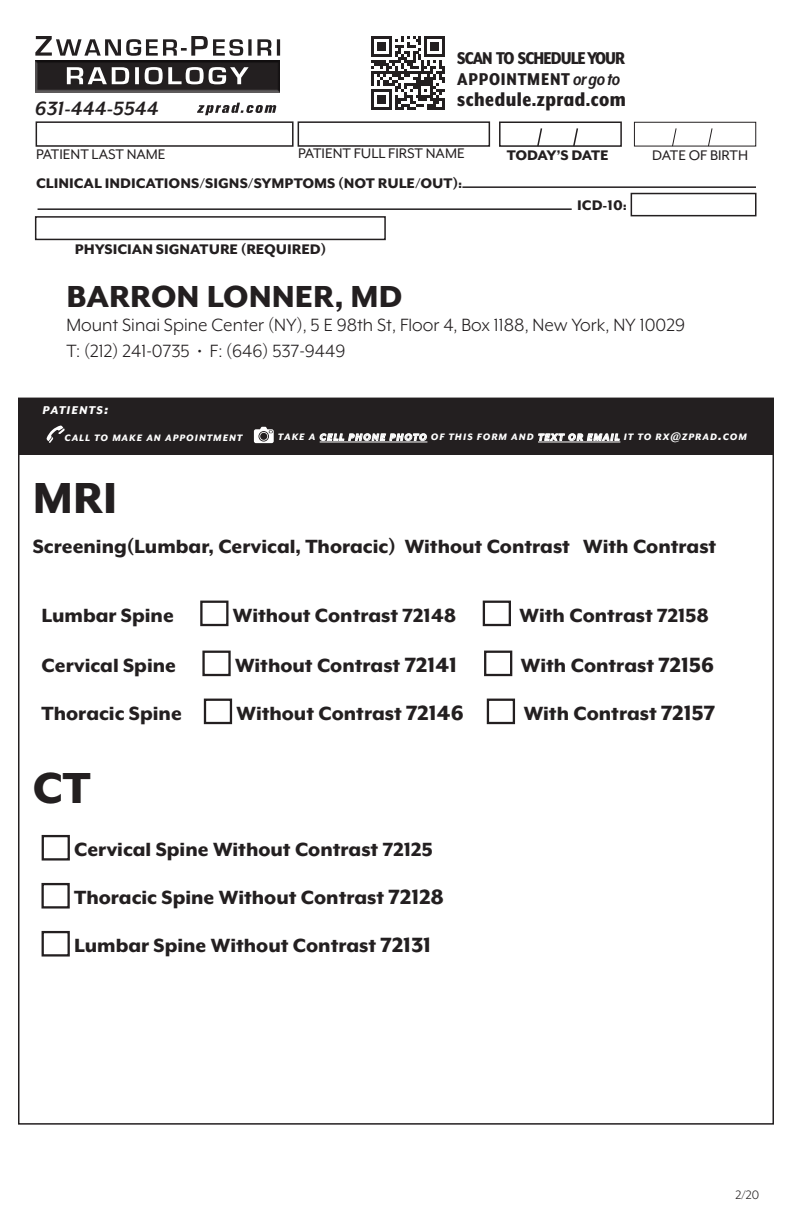
<style>
.page{position:relative;width:792px;height:1224px;background:#fff}
.page>*{position:absolute;margin:0;border:0;box-sizing:border-box;transform-origin:0 0}
.t1{font:800 50px "Mr Eaves XL Mod OT";color:#231f20}
.t2{font:800 35px "Mr Eaves XL Mod OT";color:#231f20}
.t3{font:800 22.8px "Mr Eaves XL Mod Nar OT";letter-spacing:.02em;color:#231f20}
.t4{font:italic 700 22.2px "Mr Eaves Mod OT";color:#231f20}
.t5{font:800 22px "Mr Eaves XL Mod OT";color:#231f20}
.t6{font:20.4px "Mr Eaves XL Mod OT";color:#231f20}
.t7{font:800 19.6px "Mr Eaves XL Mod Nar OT";letter-spacing:-.045em;color:#231f20}
.t8{font:800 19.6px "Mr Eaves XL Mod Nar OT";letter-spacing:.04em;color:#231f20}
.t9{font:800 16px "Mr Eaves Mod OT";color:#231f20}
.t10{font:16px "Mr Eaves Mod OT";color:#231f20}
.t11{font:800 16px "Mr Eaves Mod OT";letter-spacing:-.04em;color:#231f20}
.t12{font:14px "Mr Eaves XL Mod OT";color:#231f20}
.t13{font:italic 800 13px "Mr Eaves Mod OT";letter-spacing:.065em;color:#fff}
.t14{font:italic 800 10.8px "Mr Eaves Mod OT";letter-spacing:.09em;color:#fff}
.s1{font-weight:700;font-style:italic}
.s2{font-size:18.6px}
.s3{font-size:15.4px}
.s4{font-size:23.8px}
</style>
<div class="page">
<div style="left:200px;top:601px;width:29px;height:25px;border:2px solid #231f20"></div>
<div style="left:483px;top:601px;width:28px;height:25px;border:2px solid #231f20"></div>
<div style="left:202px;top:651px;width:29px;height:25px;border:2px solid #231f20"></div>
<div style="left:484px;top:651px;width:28px;height:25px;border:2px solid #231f20"></div>
<div style="left:204px;top:699px;width:28px;height:25px;border:2px solid #231f20"></div>
<div style="left:487px;top:699px;width:28px;height:25px;border:2px solid #231f20"></div>
<div style="left:42px;top:835px;width:28px;height:26px;border:2px solid #231f20"></div>
<div style="left:41px;top:883px;width:29px;height:26px;border:2px solid #231f20"></div>
<div style="left:42px;top:931px;width:28px;height:26px;border:2px solid #231f20"></div>
<svg style="left:197px;top:103px;width:79px;height:12px"></svg>
<div style="left:36px;top:121px;width:258px;height:26px;border:2px solid #231f20"></div>
<div style="left:499px;top:122px;width:123px;height:25px;border:2px solid #231f20"></div>
<svg style="left:536px;top:128px;width:7px;height:19px"></svg>
<svg style="left:572px;top:128px;width:7px;height:19px"></svg>
<div style="left:634px;top:122px;width:122px;height:24px;border:1px solid #231f20"></div>
<svg style="left:672px;top:128px;width:5px;height:19px"></svg>
<svg style="left:708px;top:128px;width:5px;height:19px"></svg>
<hr style="left:462px;top:186px;width:294px;height:2px;background:#231f20">
<hr style="left:38px;top:208px;width:534px;height:2px;background:#231f20">
<div style="left:35px;top:216px;width:351px;height:24px;border:2px solid #231f20"></div>
<div style="left:631px;top:193px;width:125px;height:23px;border:2px solid #231f20"></div>
<div style="left:35px;top:57px;width:248px;height:36px;background:#231f20;opacity:.75"></div>
<svg style="left:35px;top:36px;width:245px;height:20px"></svg>
<svg style="left:67px;top:67px;width:182px;height:17px"></svg>
<div style="left:298px;top:121px;width:192px;height:26px;border:2px solid #231f20"></div>
<div style="left:18px;top:400px;width:756px;height:55px;background:#231f20"></div>
<hr style="left:320px;top:442px;width:107px;height:1px;background:#fff">
<hr style="left:538px;top:442px;width:82px;height:1px;background:#fff">
<svg style="left:254px;top:427px;width:20px;height:16px"></svg>
<svg style="left:46px;top:425px;width:19px;height:18px"></svg>
<svg style="left:371px;top:36px;width:74px;height:74px"></svg>
<p class="t7" style="left:457px;top:49px;width:169px">SCAN TO SCHEDULE YOUR</p>
<p class="t8" style="left:457px;top:70px;width:165px">APPOINTMENT <span class="s1">or go to</span></p>
<p class="t3" style="left:457px;top:88px;width:170px">schedule.zprad.com</p>
<p class="t4" style="left:35px;top:96px;width:125px">631-444-5544</p>
<p class="t10" style="left:36px;top:145px;width:131px">PATIENT LAST NAME</p>
<p class="t10" style="left:298px;top:145px;width:168px">PATIENT FULL FIRST NAME</p>
<p class="t11" style="left:507px;top:146px;width:103px">TODAY’S DATE</p>
<p class="t10" style="left:652px;top:146px;width:97px">DATE OF BIRTH</p>
<p class="t9" style="left:36px;top:174px;width:428px">CLINICAL INDICATIONS/SIGNS/SYMPTOMS (NOT RULE/OUT):</p>
<p class="t9" style="left:577px;top:196px;width:51px">ICD-10:</p>
<p class="t9" style="left:75px;top:240px;width:253px">PHYSICIAN SIGNATURE (REQUIRED)</p>
<p class="t2" style="left:66px;top:279px;width:337px">BARRON LONNER, MD</p>
<p class="t6" style="left:66px;top:315px;width:620px">Mount Sinai Spine Center (NY), 5 E 98th St, Floor 4, Box 1188, New York, NY 10029</p>
<p class="t6" style="left:66px;top:341px;width:280px">T: (212) 241-0735 • F: (646) 537-9449</p>
<p class="t13" style="left:42px;top:403px;width:68px">PATIENTS<span class="s2">:</span></p>
<p class="t14" style="left:65px;top:431px;width:179px">CALL TO MAKE AN APPOINTMENT</p>
<p class="t14" style="left:278px;top:431px;width:471px">TAKE A CELL PHONE PHOTO OF THIS FORM AND TEXT OR EMAIL IT TO RX<span class="s3">@</span>ZPRAD<span class="s3">.</span>COM</p>
<p class="t1" style="left:33px;top:473px;width:86px">MRI</p>
<p class="t5" style="left:33px;top:535px;width:685px">Screening(Lumbar, Cervical, Thoracic) Without Contrast With Contrast</p>
<p class="t5" style="left:42px;top:604px;width:134px">Lumbar Spine</p>
<p class="t5" style="left:233px;top:604px;width:225px">Without Contrast 72148</p>
<p class="t5" style="left:520px;top:604px;width:191px">With Contrast 72158</p>
<p class="t5" style="left:42px;top:654px;width:136px">Cervical Spine</p>
<p class="t5" style="left:235px;top:654px;width:224px">Without Contrast <span class="s4">72141</span></p>
<p class="t5" style="left:521px;top:654px;width:195px">With Contrast <span class="s4">72156</span></p>
<p class="t5" style="left:41px;top:702px;width:142px">Thoracic Spine</p>
<p class="t5" style="left:236px;top:702px;width:229px">Without Contrast <span class="s4">72146</span></p>
<p class="t5" style="left:524px;top:702px;width:193px">With Contrast <span class="s4">72157</span></p>
<p class="t1" style="left:33px;top:763px;width:59px">CT</p>
<p class="t5" style="left:74px;top:838px;width:360px">Cervical Spine Without Contrast 72125</p>
<p class="t5" style="left:74px;top:886px;width:372px">Thoracic Spine Without Contrast <span class="s4">72128</span></p>
<p class="t5" style="left:74px;top:934px;width:359px">Lumbar Spine Without Contrast <span class="s4">72131</span></p>
<p class="t12" style="left:736px;top:1188px;width:25px">2/20</p>
</div>
